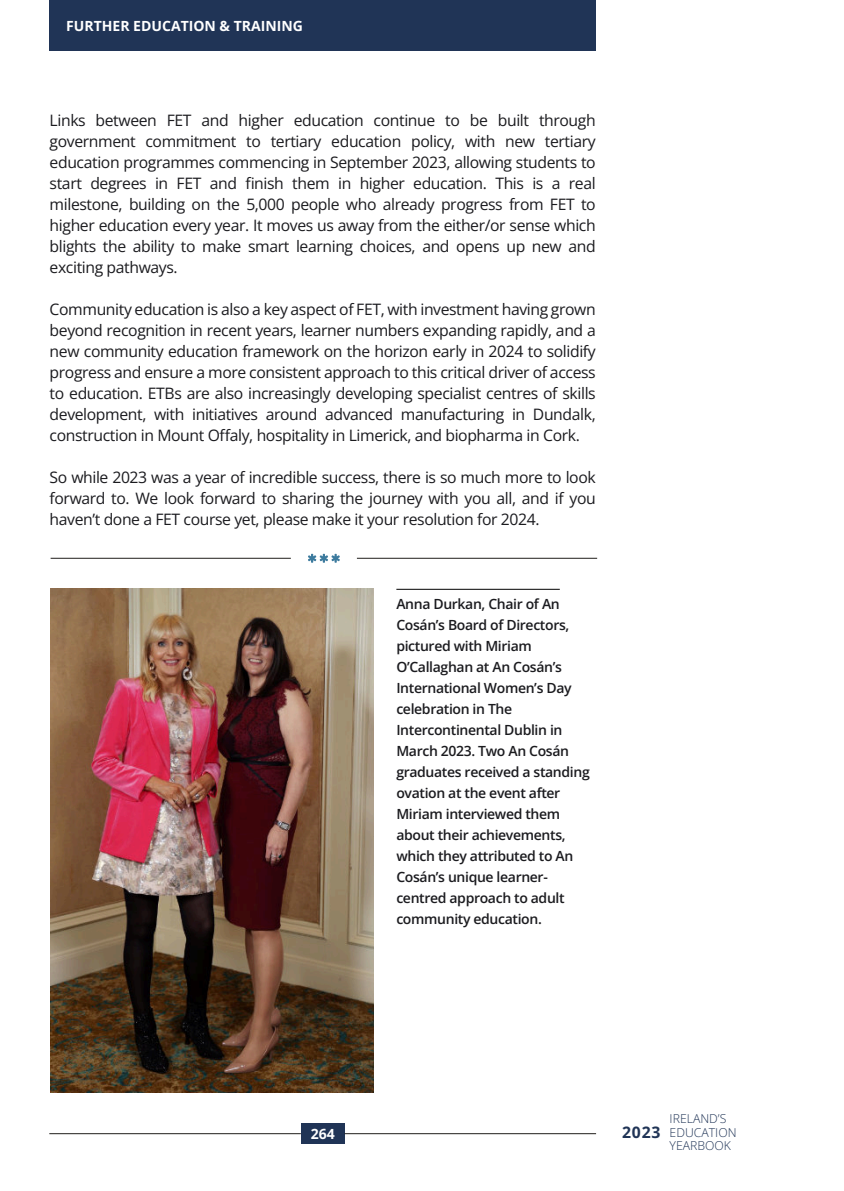
<style>
.page{position:relative;width:844px;height:1191px;background:#fff}
.page>*{position:absolute;margin:0;border:0;box-sizing:border-box;transform-origin:0 0}
.t1{font:15.75px "Open Sans";letter-spacing:-.025em;color:#1b1b1f}
.t2{font:700 15.75px "Open Sans";color:#203456}
.t3{font:600 14px "Open Sans";letter-spacing:-.025em;color:#1b1b1f}
.t4{font:700 14px "Open Sans";color:#fff}
.t5{font:300 12.25px "Open Sans";color:#203456}
</style>
<div class="page">
<div style="left:49px;top:0;width:546px;height:50px;background:#203456"></div>
<hr style="left:49px;top:1133px;width:252px;height:1px;background:#1f1d1a">
<div style="left:301px;top:1123px;width:43px;height:21px;background:#203456"></div>
<hr style="left:344px;top:1133px;width:252px;height:1px;background:#1f1d1a">
<svg style="left:308px;top:554px;width:32px;height:9px"></svg>
<hr style="left:51px;top:558px;width:240px;height:1px;background:#1f1d1a">
<hr style="left:357px;top:558px;width:240px;height:1px;background:#1f1d1a">
<hr style="left:396px;top:589px;width:163px;height:1px;background:#000">
<img style="left:51px;top:588px;width:322px;height:504px">
<p class="t4" style="left:66px;top:16px;width:238px">FURTHER EDUCATION &amp; TRAINING</p>
<p class="t1" style="left:50px;top:109px;width:547px">Links between FET and higher education continue to be built through</p>
<p class="t1" style="left:50px;top:130px;width:547px">government commitment to tertiary education policy, with new tertiary</p>
<p class="t1" style="left:50px;top:151px;width:547px">education programmes commencing in September 2023, allowing students to</p>
<p class="t1" style="left:50px;top:172px;width:547px">start degrees in FET and finish them in higher education. This is a real</p>
<p class="t1" style="left:50px;top:193px;width:547px">milestone, building on the 5,000 people who already progress from FET to</p>
<p class="t1" style="left:50px;top:214px;width:547px">higher education every year. It moves us away from the either/or sense which</p>
<p class="t1" style="left:50px;top:235px;width:547px">blights the ability to make smart learning choices, and opens up new and</p>
<p class="t1" style="left:50px;top:256px;width:129px">exciting pathways.</p>
<p class="t1" style="left:50px;top:298px;width:547px">Community education is also a key aspect of FET, with investment having grown</p>
<p class="t1" style="left:50px;top:319px;width:547px">beyond recognition in recent years, learner numbers expanding rapidly, and a</p>
<p class="t1" style="left:50px;top:340px;width:547px">new community education framework on the horizon early in 2024 to solidify</p>
<p class="t1" style="left:50px;top:361px;width:547px">progress and ensure a more consistent approach to this critical driver of access</p>
<p class="t1" style="left:50px;top:382px;width:547px">to education. ETBs are also increasingly developing specialist centres of skills</p>
<p class="t1" style="left:50px;top:403px;width:547px">development, with initiatives around advanced manufacturing in Dundalk,</p>
<p class="t1" style="left:50px;top:424px;width:531px">construction in Mount Offaly, hospitality in Limerick, and biopharma in Cork.</p>
<p class="t1" style="left:50px;top:466px;width:547px">So while 2023 was a year of incredible success, there is so much more to look</p>
<p class="t1" style="left:50px;top:487px;width:547px">forward to. We look forward to sharing the journey with you all, and if you</p>
<p class="t1" style="left:50px;top:508px;width:491px">haven’t done a FET course yet, please make it your resolution for 2024.</p>
<p class="t3" style="left:396px;top:594px;width:165px">Anna Durkan, Chair of An</p>
<p class="t3" style="left:396px;top:615px;width:174px">Cosán’s Board of Directors,</p>
<p class="t3" style="left:396px;top:636px;width:137px">pictured with Miriam</p>
<p class="t3" style="left:396px;top:657px;width:167px">O’Callaghan at An Cosán’s</p>
<p class="t3" style="left:396px;top:678px;width:177px">International Women’s Day</p>
<p class="t3" style="left:396px;top:699px;width:117px">celebration in The</p>
<p class="t3" style="left:396px;top:720px;width:167px">Intercontinental Dublin in</p>
<p class="t3" style="left:396px;top:741px;width:174px">March 2023. Two An Cosán</p>
<p class="t3" style="left:396px;top:762px;width:195px">graduates received a standing</p>
<p class="t3" style="left:396px;top:783px;width:165px">ovation at the event after</p>
<p class="t3" style="left:396px;top:804px;width:165px">Miriam interviewed them</p>
<p class="t3" style="left:396px;top:825px;width:171px">about their achievements,</p>
<p class="t3" style="left:396px;top:846px;width:178px">which they attributed to An</p>
<p class="t3" style="left:396px;top:867px;width:153px">Cosán’s unique learner-</p>
<p class="t3" style="left:396px;top:888px;width:170px">centred approach to adult</p>
<p class="t3" style="left:396px;top:909px;width:147px">community education.</p>
<p class="t4" style="left:310px;top:1124px;width:26px">264</p>
<p class="t2" style="left:622px;top:1121px;width:40px">2023</p>
<p class="t5" style="left:669px;top:1109px;width:58px">IRELAND’S</p>
<p class="t5" style="left:669px;top:1123px;width:68px">EDUCATION</p>
<p class="t5" style="left:669px;top:1137px;width:63px">YEARBOOK</p>
</div>
